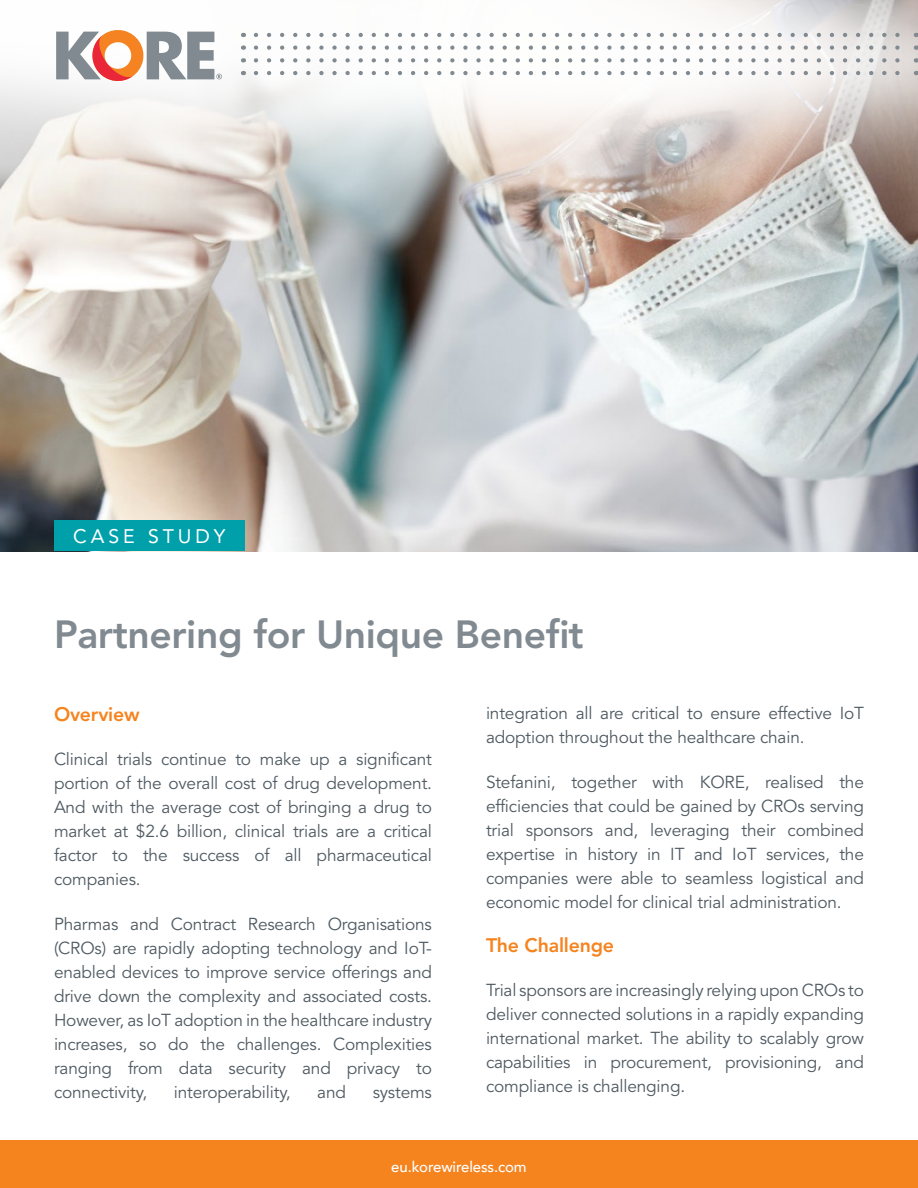
<style>
.page{position:relative;width:918px;height:1188px;background:#fff}
.page>*{position:absolute;margin:0;border:0;box-sizing:border-box;transform-origin:0 0}
.t1{font:800 39px "Avenir LT Std";letter-spacing:-.01em;color:#818a90}
.Headline_-_Body_Copy{font:800 19.5px "Avenir LT Std";letter-spacing:-.01em;color:#f5841f}
.t2{font:19.5px "Avenir LT Std";letter-spacing:.2em;color:#fff}
.Body_copy{font:17.25px/24px "Avenir LT Std";letter-spacing:-.01em;color:#4f5a62;text-align:justify}
.t3{font:500 15px "Avenir";letter-spacing:-.01em;color:#fff}
</style>
<div class="page">
<img style="left:0;top:284px;width:918px;height:267px">
<div style="left:54px;top:520px;width:191px;height:31px;background:#00a0aa"></div>
<div style="left:0;top:1140px;width:918px;height:48px;background:#f5841f"></div>
<img style="left:0;top:0;width:918px;height:284px">
<svg style="left:56px;top:30px;width:166px;height:51px"></svg>
<svg style="left:256px;top:33px;width:653px;height:4px"></svg>
<svg style="left:256px;top:58px;width:653px;height:5px"></svg>
<svg style="left:256px;top:45px;width:653px;height:5px"></svg>
<svg style="left:256px;top:71px;width:653px;height:4px"></svg>
<p class="t2" style="left:73px;top:525px;width:154px">CASE STUDY</p>
<p class="t1" style="left:54px;top:611px;width:531px">Partnering for Unique Benefit</p>
<p class="Headline_-_Body_Copy" style="left:54px;top:703px;width:87px">Overview</p>
<p class="Body_copy" style="left:54px;top:748px;width:380px">Clinical trials continue to make up a significant portion of the overall cost of drug development.<br>And with the average cost of bringing a drug to market at $2.6 billion, clinical trials are a critical factor to the success of all pharmaceutical companies.</p>
<p class="Body_copy" style="left:54px;top:912px;width:380px">Pharmas and Contract Research Organisations (CROs) are rapidly adopting technology and IoT&shy;enabled devices to improve service offerings and drive down the complexity and associated costs.<br>However, as IoT adoption in the healthcare industry increases, so do the challenges. Complexities ranging from data security and privacy to connectivity,</p>
<p class="Body_copy" style="left:174px;top:1080px;width:118px">interoperability,</p>
<p class="Body_copy" style="left:317px;top:1080px;width:30px">and</p>
<p class="Body_copy" style="left:373px;top:1080px;width:61px">systems</p>
<p class="Body_copy" style="left:486px;top:702px;width:380px">integration all are critical to ensure effective IoT adoption throughout the healthcare chain.</p>
<p class="Body_copy" style="left:486px;top:770px;width:380px">Stefanini, together with KORE, realised the efficiencies that could be gained by CROs serving trial sponsors and, leveraging their combined expertise in history in IT and IoT services, the companies were able to seamless logistical and economic model for clinical trial administration.</p>
<p class="Headline_-_Body_Copy" style="left:486px;top:934px;width:130px">The Challenge</p>
<p class="Body_copy" style="left:486px;top:979px;width:380px">Trial sponsors are increasingly relying upon CROs to deliver connected solutions in a rapidly expanding international market. The ability to scalably grow capabilities in procurement, provisioning, and compliance is challenging.</p>
<p class="t3" style="left:391px;top:1154px;width:137px">eu.korewireless.com</p>
</div>
